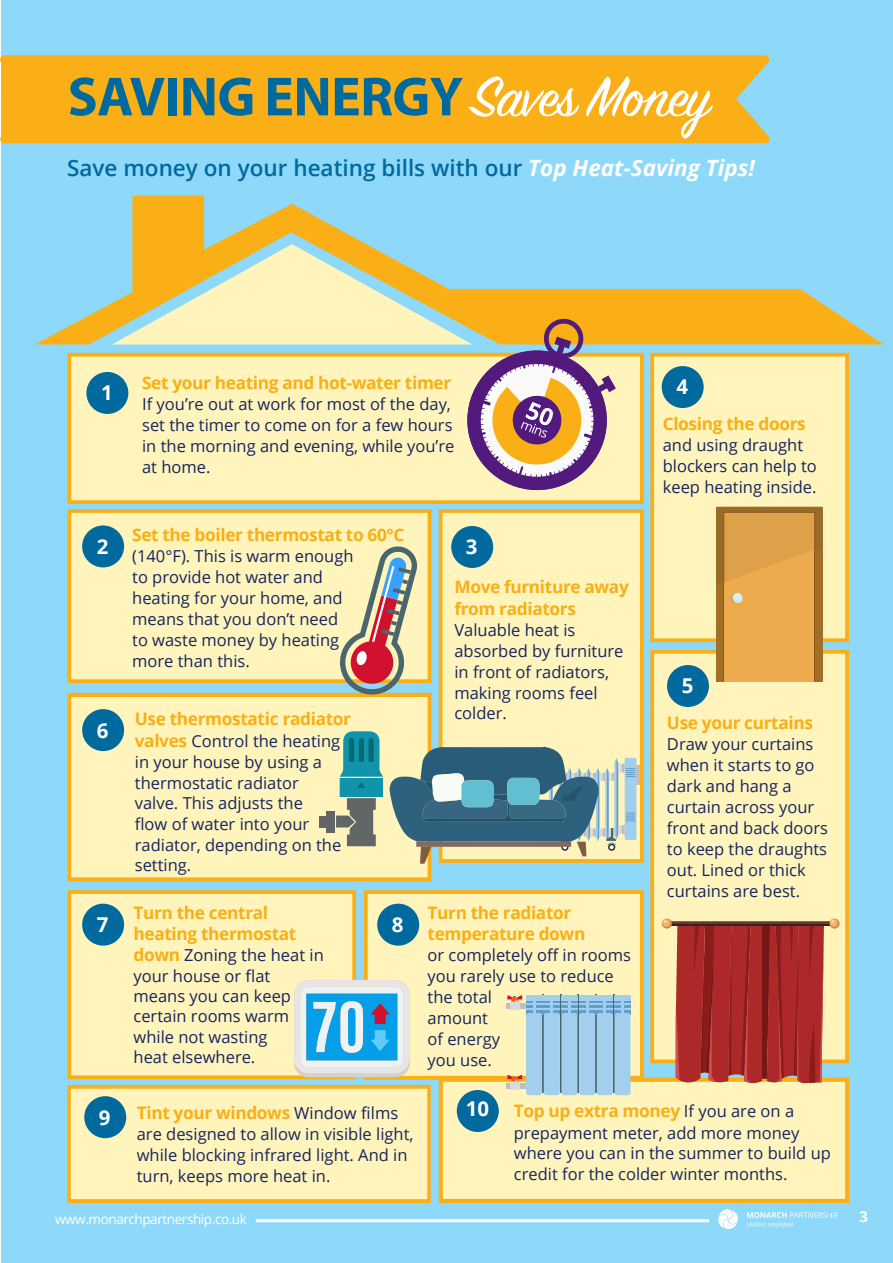
<style>
.page{position:relative;width:893px;height:1263px;background:#fff}
.page>*{position:absolute;margin:0;border:0;box-sizing:border-box;transform-origin:0 0}
.t1{font:700 55.5px "Myriad Pro";letter-spacing:-.01em;color:#00699e}
.t2{font:600 22.5px "Open Sans";color:#00699e}
.t3{font:700 20.4px "Open Sans";color:#fff}
.t4{font:700 17.25px/21.9px "Open Sans";letter-spacing:-.02em;color:#f9af15}
.t5{font:16.5px/21px "Open Sans";color:#17245e}
.t6{font:700 15px "Open Sans";color:#fff}
.t7{font:13.5px "Open Sans";letter-spacing:-.03em;color:#fff}
.s1{font-family:"Sign Painter House Script";font-weight:400;font-size:63px;color:#fff}
.s2{font-weight:700;font-style:italic;color:#fff}
.s3{font-weight:700;font-size:17.25px;color:#f9af15}
.s4{font-weight:400;font-size:16.5px;color:#17245e}
</style>
<div class="page">
<div style="left:1px;top:0;width:892px;height:1263px;background:#8ed9f9"></div>
<div style="left:0;top:55px;width:770px;height:88px;background:#f9af15"></div>
<svg style="left:36px;top:196px;width:847px;height:148px"></svg>
<div style="left:67px;top:353px;width:577px;height:151px;background:#fef4bc;border:4px solid #f9af15"></div>
<div style="left:67px;top:509px;width:364px;height:174px;background:#fef4bc;border:4px solid #f9af15"></div>
<div style="left:67px;top:693px;width:364px;height:188px;background:#fef4bc;border:4px solid #f9af15"></div>
<div style="left:67px;top:890px;width:289px;height:189px;background:#fef4bc;border:4px solid #f9af15"></div>
<div style="left:67px;top:1085px;width:364px;height:118px;background:#fef4bc;border:4px solid #f9af15"></div>
<div style="left:439px;top:1078px;width:410px;height:125px;background:#fef4bc;border:4px solid #f9af15"></div>
<div style="left:364px;top:890px;width:280px;height:190px;background:#fef4bc;border:4px solid #f9af15"></div>
<div style="left:439px;top:509px;width:205px;height:354px;background:#fef4bc;border:4px solid #f9af15"></div>
<div style="left:650px;top:353px;width:199px;height:289px;background:#fef4bc;border:4px solid #f9af15"></div>
<div style="left:650px;top:650px;width:199px;height:413px;background:#fef4bc;border:4px solid #f9af15"></div>
<div style="left:86px;top:372px;width:42px;height:42px;background:#00699e;border-radius:50%"></div>
<div style="left:82px;top:525px;width:42px;height:42px;background:#00699e;border-radius:50%"></div>
<div style="left:451px;top:526px;width:42px;height:42px;background:#00699e;border-radius:50%"></div>
<svg style="left:112px;top:244px;width:504px;height:247px"></svg>
<svg style="left:336px;top:546px;width:83px;height:152px"></svg>
<div style="left:625px;top:758px;width:11px;height:82px;background:#a1cfed"></div>
<hr style="left:636px;top:765px;width:4px;height:19px;background:#bfbfbf">
<svg style="left:390px;top:747px;width:245px;height:117px"></svg>
<div style="left:662px;top:366px;width:42px;height:42px;background:#00699e;border-radius:50%"></div>
<div style="left:716px;top:507px;width:107px;height:175px;background:#a17026"></div>
<div style="left:724px;top:513px;width:90px;height:169px;background:#edab4d"></div>
<div style="left:732px;top:593px;width:10px;height:10px;background:#dbedf5;border-radius:50%"></div>
<svg style="left:732px;top:595px;width:8px;height:8px"></svg>
<svg style="left:723px;top:511px;width:92px;height:74px"></svg>
<div style="left:667px;top:665px;width:42px;height:42px;background:#00699e;border-radius:50%"></div>
<svg style="left:676px;top:925px;width:148px;height:159px;background:#a82e2b"></svg>
<svg style="left:672px;top:923px;width:157px;height:2px"></svg>
<hr style="left:667px;top:921px;width:167px;height:2px;background:#613d38">
<hr style="left:667px;top:921px;width:167px;height:1px;background:#826661">
<svg style="left:662px;top:918px;width:10px;height:11px"></svg>
<svg style="left:662px;top:919px;width:8px;height:8px"></svg>
<svg style="left:829px;top:918px;width:11px;height:11px"></svg>
<svg style="left:830px;top:919px;width:8px;height:8px"></svg>
<div style="left:82px;top:709px;width:42px;height:42px;background:#00699e;border-radius:50%"></div>
<div style="left:82px;top:904px;width:42px;height:42px;background:#00699e;border-radius:50%"></div>
<div style="left:377px;top:904px;width:42px;height:42px;background:#00699e;border-radius:50%"></div>
<div style="left:326px;top:811px;width:9px;height:21px;background:#636666"></div>
<svg style="left:336px;top:731px;width:47px;height:115px"></svg>
<div style="left:319px;top:816px;width:6px;height:11px;background:#636666"></div>
<svg style="left:294px;top:980px;width:116px;height:97px;background:#8ec7e2"></svg>
<div style="left:507px;top:1083px;width:19px;height:5px;background:#bfbfbf"></div>
<div style="left:510px;top:1082px;width:9px;height:7px;background:#dbdbdb"></div>
<svg style="left:507px;top:1075px;width:15px;height:7px"></svg>
<hr style="left:542px;top:995px;width:2px;height:98px;background:#4a666e">
<hr style="left:560px;top:995px;width:1px;height:98px;background:#4a666e">
<hr style="left:577px;top:995px;width:2px;height:98px;background:#4a666e">
<hr style="left:595px;top:995px;width:2px;height:98px;background:#4a666e">
<hr style="left:613px;top:995px;width:1px;height:98px;background:#4a666e">
<div style="left:526px;top:1000px;width:16px;height:15px;background:#68a4cf"></div>
<div style="left:526px;top:1013px;width:16px;height:82px;background:#a1cfed;border-radius:3px"></div>
<div style="left:544px;top:1000px;width:16px;height:15px;background:#69a4d0"></div>
<div style="left:544px;top:1013px;width:16px;height:82px;background:#a1cfed;border-radius:3px"></div>
<div style="left:561px;top:1013px;width:16px;height:82px;background:#a1cfed;border-radius:3px"></div>
<div style="left:579px;top:1000px;width:16px;height:15px;background:#69a4cf"></div>
<div style="left:579px;top:1013px;width:16px;height:82px;background:#a1cfed;border-radius:3px"></div>
<div style="left:597px;top:1000px;width:16px;height:15px;background:#69a3cf"></div>
<div style="left:597px;top:1013px;width:16px;height:82px;background:#a1cfed;border-radius:3px"></div>
<svg style="left:507px;top:995px;width:123px;height:18px"></svg>
<div style="left:614px;top:1013px;width:16px;height:82px;background:#a1cfed;border-radius:3px"></div>
<div style="left:84px;top:1096px;width:42px;height:42px;background:#00699e;border-radius:50%"></div>
<div style="left:457px;top:1090px;width:42px;height:42px;background:#00699e;border-radius:50%"></div>
<hr style="left:256px;top:1219px;width:453px;height:3px;background:#fff">
<img style="left:719px;top:1209px;width:119px;height:20px">
<h1 class="t1" style="left:68px;top:60px;width:645px">SAVING ENERGY <span class="s1">Saves Money</span></h1>
<h2 class="t2" style="left:67px;top:152px;width:689px">Save money on your heating bills with our <span class="s2">Top Heat-Saving Tips!</span></h2>
<p class="t3" style="left:101px;top:379px;width:13px">1</p>
<p class="t4" style="left:142px;top:372px;width:311px">Set your heating and hot-water timer</p>
<p class="t5" style="left:142px;top:393px;width:314px">If you’re out at work for most of the day, set the timer to come on for a few hours in the morning and evening, while you’re at home.</p>
<p class="t4" style="left:132px;top:523px;width:274px">Set the boiler thermostat to 60°C</p>
<p class="t5" style="left:132px;top:545px;width:223px">(140°F). This is warm enough to provide hot water and heating for your home, and means that you don’t need to waste money by heating more than this.</p>
<p class="t3" style="left:97px;top:532px;width:13px">2</p>
<p class="t3" style="left:466px;top:533px;width:13px">3</p>
<p class="t4" style="left:454px;top:575px;width:176px">Move furniture away from radiators</p>
<p class="t5" style="left:454px;top:619px;width:171px">Valuable heat is absorbed by furniture in front of radiators, making rooms feel colder.</p>
<p class="t4" style="left:135px;top:708px;width:218px">Use thermostatic radiator</p>
<p class="t5" style="left:135px;top:730px;width:208px"><span class="s3">valves</span> Control the heating in your house by using a thermostatic radiator valve. This adjusts the<br>flow of water into your radiator, depending on the setting.</p>
<p class="t4" style="left:134px;top:901px;width:164px;line-height:21.1px">Turn the central heating thermostat</p>
<p class="t5" style="left:134px;top:944px;width:192px;line-height:20.4px"><span class="s3">down</span> Zoning the heat in your house or flat means you can keep certain rooms warm while not wasting<br>heat elsewhere.</p>
<p class="t3" style="left:97px;top:716px;width:13px">6</p>
<p class="t4" style="left:428px;top:902px;width:159px;line-height:21px">Turn the radiator temperature down</p>
<p class="t5" style="left:428px;top:944px;width:205px">or completely off in rooms you rarely use to reduce the total<br>amount<br>of energy<br>you use.</p>
<p class="t3" style="left:97px;top:910px;width:13px">7</p>
<p class="t3" style="left:392px;top:910px;width:13px">8</p>
<p class="t3" style="left:676px;top:373px;width:13px">4</p>
<p class="t4" style="left:663px;top:412px;width:144px">Closing the doors</p>
<p class="t5" style="left:663px;top:434px;width:156px">and using draught blockers can help to keep heating inside.</p>
<p class="t3" style="left:682px;top:672px;width:13px">5</p>
<p class="t4" style="left:667px;top:711px;width:148px">Use your curtains</p>
<p class="t5" style="left:667px;top:733px;width:162px">Draw your curtains when it starts to go dark and hang a curtain across your front and back doors to keep the draughts out. Lined or thick curtains are best.</p>
<p class="t3" style="left:99px;top:1103px;width:13px">9</p>
<p class="t4" style="left:137px;top:1101px;width:263px">Tint your windows <span class="s4">Window films</span></p>
<p class="t5" style="left:137px;top:1123px;width:278px">are designed to allow in visible light, while blocking infrared light. And in turn, keeps more heat in.</p>
<p class="t3" style="left:466px;top:1094px;width:25px">10</p>
<p class="t4" style="left:514px;top:1100px;width:282px">Top up extra money <span class="s4">If you are on a</span></p>
<p class="t5" style="left:514px;top:1122px;width:319px">prepayment meter, add more money where you can in the summer to build up credit for the colder winter months.</p>
<p class="t7" style="left:55px;top:1210px;width:193px">www.monarchpartnership.co.uk</p>
<p class="t6" style="left:860px;top:1206px;width:10px">3</p>
</div>
